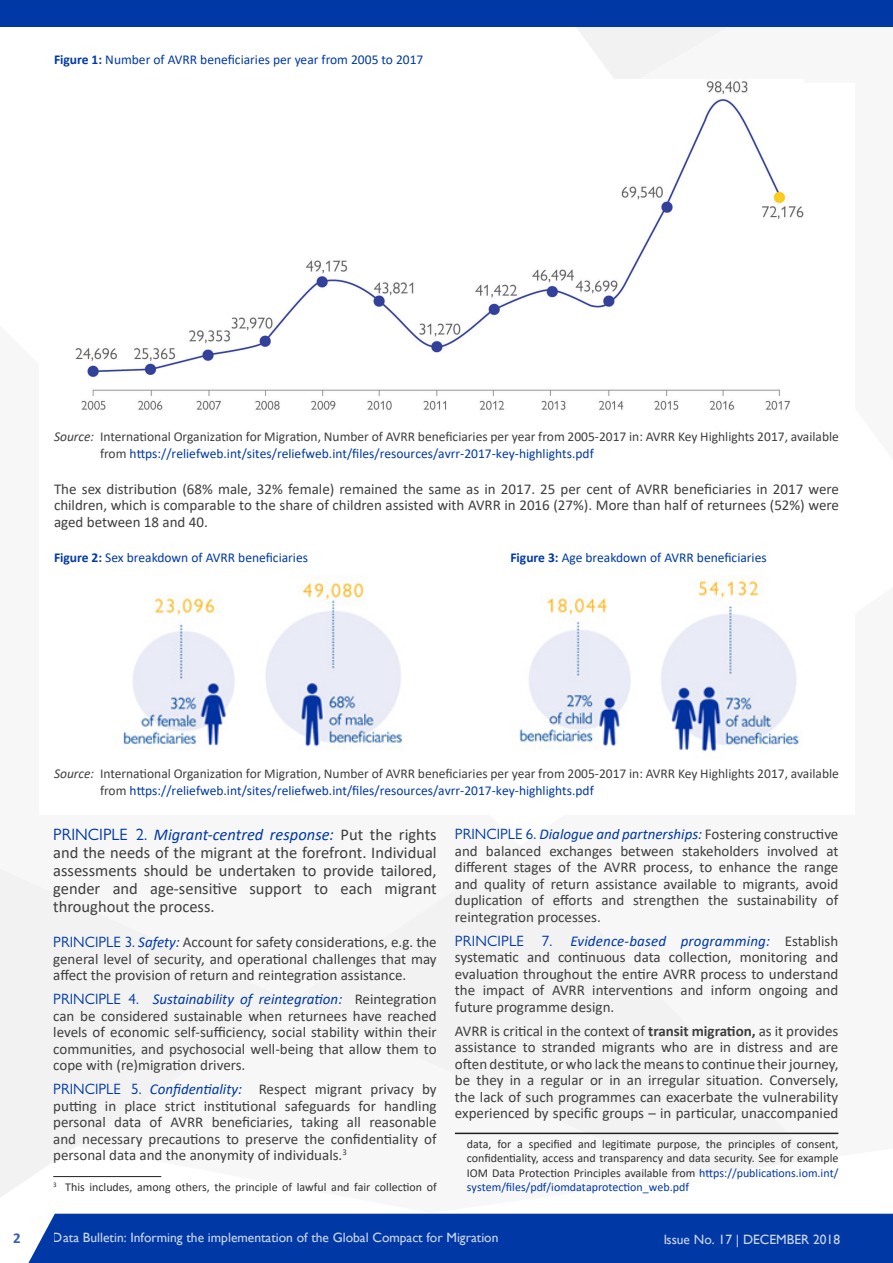
<style>
.page{position:relative;width:893px;height:1263px;background:#fff}
.page>*{position:absolute;margin:0;border:0;box-sizing:border-box;transform-origin:0 0}
.Main_Heading_1{font:16.5px/18px "Calibri";color:#3e3e3f;text-align:justify}
.Main_Heading_1-2{font:15px/16.5px "Calibri";color:#3e3e3f;text-align:justify}
.t1{font:700 15px "Calibri";color:#0039a6}
.Main_Heading_1-3{font:13.5px "Calibri";color:#0039a6}
.Main_Heading_1-4{font:13.5px "Calibri";color:#3e3e3f}
.t2{font:13.5px "Gill Sans";color:#fff}
.Footnotes{font:12px/14.4px "Calibri";color:#312f30;text-align:justify}
.s1{font-weight:700}
.s2{font-style:italic}
.s3{color:#3e3e3f}
.s4{font-family:"Gill Sans Nova";color:#0039a6}
.s5{font-style:italic;color:#0039a6}
.s6{color:#0039a6}
</style>
<div class="page">
<div style="left:28px;top:1214px;width:865px;height:49px;background:#0039a6"></div>
<svg style="left:576px;top:27px;width:151px;height:52px"></svg>
<svg style="left:292px;top:846px;width:522px;height:331px"></svg>
<div style="left:0;top:869px;width:289px;height:328px;background:#f2f2f2"></div>
<svg style="left:76px;top:1001px;width:609px;height:196px"></svg>
<div style="left:0;top:0;width:893px;height:27px;background:#0039a6"></div>
<hr style="left:53px;top:1176px;width:108px;height:1px;background:#231f20">
<hr style="left:455px;top:1132px;width:383px;height:2px;background:#231f20">
<img style="left:76px;top:81px;width:727px;height:329px">
<img style="left:123px;top:576px;width:677px;height:176px">
<div style="left:77px;top:79px;width:397px;height:47px;background:#fff"></div>
<p class="Main_Heading_1-3" style="left:54px;top:50px;width:371px"><span class="s1">Figure 1:</span> Number of AVRR beneficiaries per year from 2005 to 2017</p>
<p class="Main_Heading_1-4" style="left:54px;top:427px;width:786px"><span class="s2">Source:</span> International Organization for Migration, Number of AVRR beneficiaries per year from 2005-2017 in: AVRR Key Highlights 2017, available</p>
<p class="Main_Heading_1-3" style="left:100px;top:444px;width:495px"><span class="s3">from</span> https://reliefweb.int/sites/reliefweb.int/files/resources/avrr-2017-key-highlights.pdf</p>
<p class="Main_Heading_1-2" style="left:54px;top:480px;width:786px">The sex distribution (68% male, 32% female) remained the same as in 2017. 25 per cent of AVRR beneficiaries in 2017 were children, which is comparable to the share of children assisted with AVRR in 2016 (27%). More than half of returnees (52%) were aged between 18 and 40.</p>
<p class="Main_Heading_1-3" style="left:54px;top:548px;width:256px"><span class="s1">Figure 2:</span> Sex breakdown of AVRR beneficiaries</p>
<p class="Main_Heading_1-3" style="left:510px;top:548px;width:258px"><span class="s1">Figure 3:</span> Age breakdown of AVRR beneficiaries</p>
<p class="Main_Heading_1-4" style="left:54px;top:764px;width:786px"><span class="s2">Source:</span> International Organization for Migration, Number of AVRR beneficiaries per year from 2005-2017 in: AVRR Key Highlights 2017, available</p>
<p class="Main_Heading_1-3" style="left:100px;top:781px;width:495px"><span class="s3">from</span> https://reliefweb.int/sites/reliefweb.int/files/resources/avrr-2017-key-highlights.pdf</p>
<p class="Main_Heading_1" style="left:53px;top:825px;width:385px"><span class="s4">PRINCIPLE 2.</span> <span class="s5">Migrant-centred response:</span> Put the rights and the needs of the migrant at the forefront. Individual assessments should be undertaken to provide tailored, gender and age-sensitive support to each migrant throughout the process.</p>
<p class="Main_Heading_1-2" style="left:53px;top:933px;width:385px"><span class="s4">PRINCIPLE 3.</span> <span class="s5">Safety:</span> Account for safety considerations, e.g. the general level of security, and operational challenges that may affect the provision of return and reintegration assistance.</p>
<p class="Main_Heading_1-2" style="left:53px;top:990px;width:385px"><span class="s4">PRINCIPLE 4.</span> <span class="s5">Sustainability of reintegration:</span> Reintegration can be considered sustainable when returnees have reached levels of economic self-sufficiency, social stability within their communities, and psychosocial well-being that allow them to cope with (re)migration drivers.</p>
<p class="Main_Heading_1-2" style="left:53px;top:1080px;width:385px"><span class="s4">PRINCIPLE 5.</span> <span class="s5">Confidentiality:</span> Respect migrant privacy by putting in place strict institutional safeguards for handling personal data of AVRR beneficiaries, taking all reasonable and necessary precautions to preserve the confidentiality of personal data and the anonymity of individuals.<sup>3</sup></p>
<p class="Footnotes" style="left:53px;top:1179px;width:385px"><sup>3</sup> This includes, among others, the principle of lawful and fair collection of</p>
<p class="Main_Heading_1-2" style="left:455px;top:826px;width:385px"><span class="s4">PRINCIPLE 6.</span> <span class="s5">Dialogue and partnerships:</span> Fostering constructive and balanced exchanges between stakeholders involved at different stages of the AVRR process, to enhance the range and quality of return assistance available to migrants, avoid duplication of efforts and strengthen the sustainability of reintegration processes.</p>
<p class="Main_Heading_1-2" style="left:455px;top:932px;width:385px"><span class="s4">PRINCIPLE 7.</span> <span class="s5">Evidence-based programming:</span> Establish systematic and continuous data collection, monitoring and evaluation throughout the entire AVRR process to understand the impact of AVRR interventions and inform ongoing and future programme design.</p>
<p class="Main_Heading_1-2" style="left:455px;top:1022px;width:385px">AVRR is critical in the context of <span class="s1">transit migration,</span> as it provides assistance to stranded migrants who are in distress and are often destitute, or who lack the means to continue their journey, be they in a regular or in an irregular situation. Conversely, the lack of such programmes can exacerbate the vulnerability experienced by specific groups – in particular, unaccompanied</p>
<p class="Footnotes" style="left:467px;top:1136px;width:373px">data, for a specified and legitimate purpose, the principles of consent, confidentiality, access and transparency and data security. See for example IOM Data Protection Principles available from <span class="s6">https://publications.iom.int/ system/files/pdf/iomdataprotection_web.pdf</span></p>
<p class="t1" style="left:13px;top:1227px;width:9px">2</p>
<p class="t2" style="left:53px;top:1230px;width:447px">Data Bulletin: Informing the implementation of the Global Compact for Migration</p>
<p class="t2" style="left:663px;top:1232px;width:178px">Issue No. 17 | DECEMBER 2018</p>
</div>
